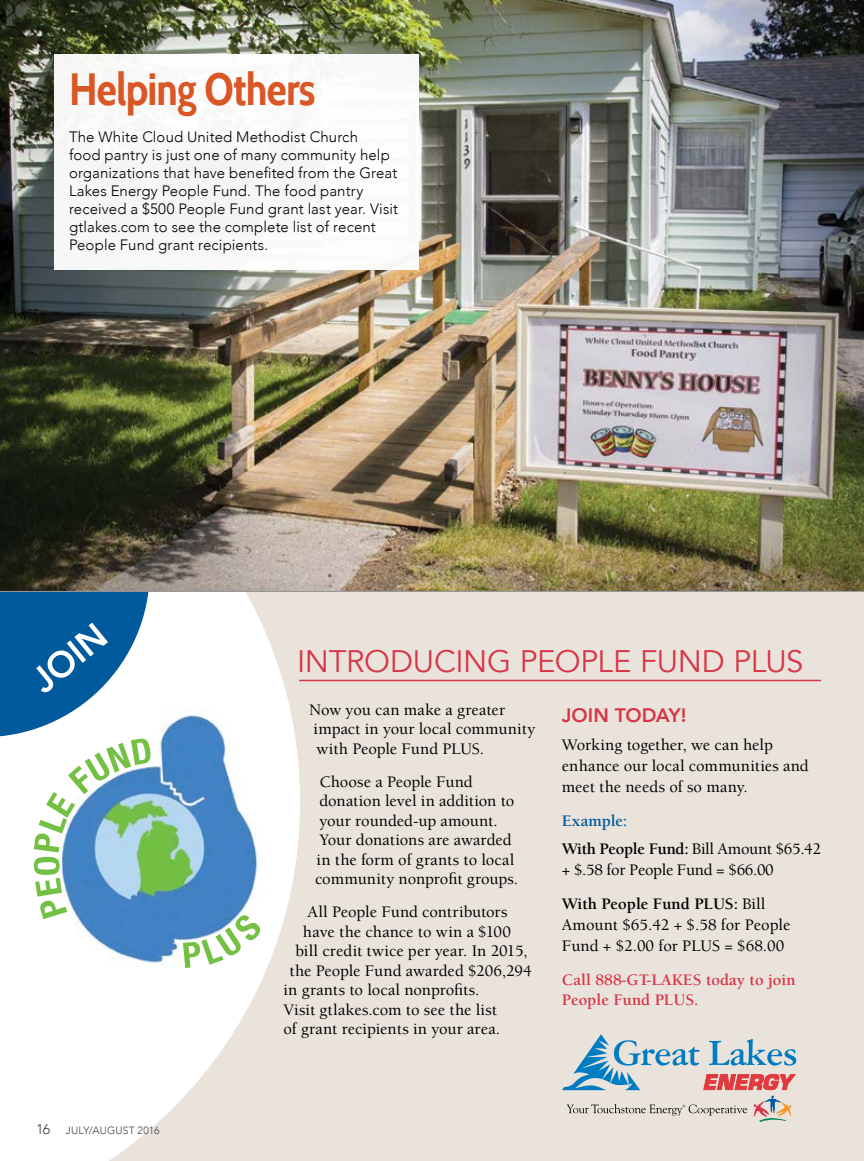
<style>
.page{position:relative;width:864px;height:1161px;background:#fff}
.page>*{position:absolute;margin:0;border:0;box-sizing:border-box;transform-origin:0 0}
.t1{font:700 45px "Cabin Condensed";letter-spacing:-.015em;color:#d95625}
.t2{font:800 35.7px "Avenir";color:#fff}
.t3{font:31.05px "Avenir";letter-spacing:-.01em;color:#d73648}
.t4{font:800 19.5px "Avenir";color:#d73648}
.t5{font:500 16.5px/19.5px "Berkeley";color:#000}
.t6{font:500 16.5px/27.8px "Berkeley";letter-spacing:-.02em;color:#000}
.t7{font:700 16.5px/19.8px "Berkeley";color:#d73648}
.t8{font:300 15px/18px "Avenir";letter-spacing:.01em;color:#000}
.t9{font:300 10.5px "Avenir";letter-spacing:.01em;color:#414042}
.s1{font-size:14.25px}
.s2{font-weight:700;color:#005a9c}
.s3{font-weight:700}
</style>
<div class="page">
<img style="left:0;top:0;width:864px;height:591px">
<div style="left:54px;top:54px;width:364px;height:216px;background:#f8f8f8"></div>
<div style="left:0;top:591px;width:864px;height:570px;background:#eae3dc"></div>
<svg style="left:0;top:592px;width:300px;height:569px;fill:#fff"></svg>
<img style="left:23px;top:709px;width:242px;height:259px">
<svg style="left:183px;top:915px;width:77px;height:53px;background:#b3d3c5"></svg>
<svg style="left:0;top:592px;width:151px;height:327px;background:#84b1c7"></svg>
<svg style="left:562px;top:1034px;width:234px;height:88px"></svg>
<hr style="left:299px;top:680px;width:522px;height:1px;background:#d73648">
<hr style="left:0;top:591px;width:864px;height:1px;background:#939598">
<h1 class="t1" style="left:69px;top:62px;width:248px">Helping Others</h1>
<p class="t8" style="left:69px;top:128px;width:331px">The White Cloud United Methodist Church<br>food pantry is just one of many community help organizations that have benefited from the Great Lakes Energy People Fund. The food pantry received a $500 People Fund grant last year. Visit gtlakes.com to see the complete list of recent People Fund grant recipients.</p>
<h2 class="t2" style="left:19px;top:663px;width:87px;rotate:-39deg">JOIN</h2>
<p class="t9" style="left:36px;top:1124px;width:125px"><span class="s1">16</span> JULY/AUGUST 2016</p>
<h3 class="t3" style="left:297px;top:643px;width:508px">INTRODUCING PEOPLE FUND PLUS</h3>
<p class="t4" style="left:562px;top:700px;width:126px">JOIN TODAY!</p>
<p class="t5" style="left:562px;top:734px;width:248px;line-height:21px">Working together, we can help enhance our local communities and meet the needs of so many.</p>
<p class="t6" style="left:562px;top:807px;width:261px"><span class="s2">Example:<br></span><span class="s3">With People Fund:</span> Bill Amount $65.42</p>
<p class="t6" style="left:562px;top:853px;width:213px;line-height:34.5px">+ $.58 for People Fund = $66.00<br><span class="s3">With People Fund PLUS:</span> Bill</p>
<p class="t5" style="left:562px;top:915px;width:230px;line-height:21px">Amount $65.42 + $.58 for People<br>Fund + $2.00 for PLUS = $68.00</p>
<p class="t7" style="left:562px;top:970px;width:235px">Call 888-GT-LAKES today to join<br>People Fund PLUS.</p>
<p class="t5" style="left:309px;top:700px;width:228px">Now you can make a greater impact in your local community with People Fund PLUS.</p>
<p class="t5" style="left:315px;top:772px;width:205px">Choose a People Fund donation level in addition to your rounded-up amount.<br>Your donations are awarded in the form of grants to local community nonprofit groups.</p>
<p class="t5" style="left:307px;top:903px;width:201px">All People Fund contributors</p>
<p class="t5" style="left:303px;top:922px;width:210px">have the chance to win a $100</p>
<p class="t5" style="left:295px;top:942px;width:234px">bill credit twice per year. In 2015,</p>
<p class="t5" style="left:289px;top:961px;width:244px">the People Fund awarded $206,294</p>
<p class="t5" style="left:283px;top:981px;width:198px">in grants to local nonprofits.</p>
<p class="t5" style="left:283px;top:1000px;width:215px">Visit gtlakes.com to see the list</p>
<p class="t5" style="left:283px;top:1020px;width:218px">of grant recipients in your area.</p>
</div>
